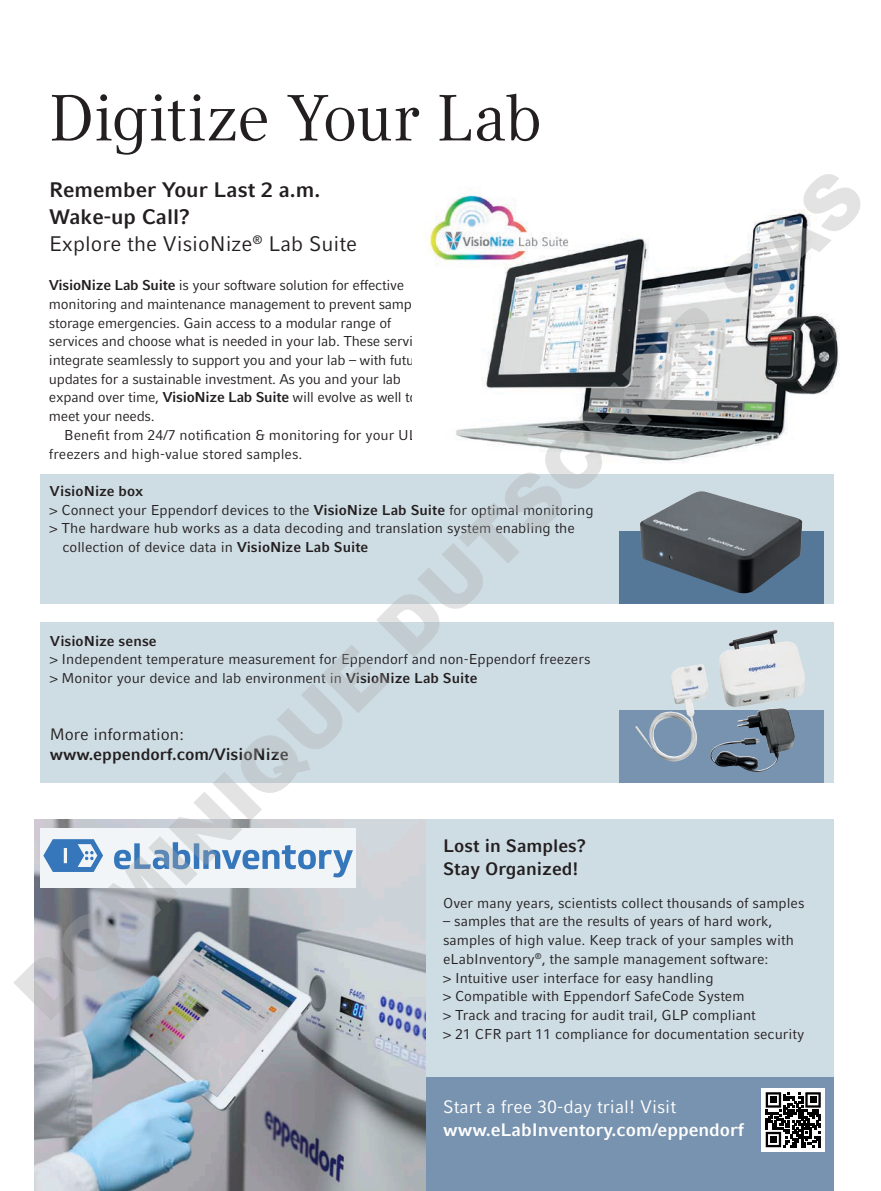
<style>
.page{position:relative;width:881px;height:1191px;background:#fff}
.page>*{position:absolute;margin:0;border:0;box-sizing:border-box;transform-origin:0 0}
.t1{font:900 74.4px "Arial";color:rgb(171 171 171/.33)}
.t2{font:64.5px "Compatil Textfor Eppendorf";letter-spacing:-.005em;color:#231f20}
.t3{font:700 21px/27px "Compatil Factfor Eppendorf";color:#231f20}
.t4{font:700 18px "Compatil Factfor Eppendorf";color:#fff}
.t5{font:700 18px/23px "Compatil Factfor Eppendorf";color:#231f20}
.t6{font:18px "Compatil Factfor Eppendorf";color:#fff}
.t7{font:700 16.5px "Compatil Factfor Eppendorf";color:#231f20}
.t8{font:16.5px "Compatil Factfor Eppendorf";color:#231f20}
.t9{font:14.25px/18.8px "Compatil Factfor Eppendorf";color:#231f20}
.t10{font:14.25px/18.8px "Compatil Factfor Eppendorf";letter-spacing:-.02em;color:#231f20}
.t11{font:700 14.25px "Compatil Factfor Eppendorf";color:#231f20}
.s1{font-weight:400}
.s2{font-weight:700}
</style>
<div class="page">
<div style="left:425px;top:819px;width:408px;height:258px;background:#cedce3"></div>
<div style="left:40px;top:622px;width:793px;height:160px;background:#cedce3"></div>
<div style="left:40px;top:475px;width:793px;height:129px;background:#cedce3"></div>
<div style="left:618px;top:531px;width:205px;height:73px;background:#567898"></div>
<div style="left:618px;top:710px;width:205px;height:72px;background:#7893af"></div>
<div style="left:420px;top:1077px;width:413px;height:114px;background:#7893af"></div>
<div style="left:761px;top:1087px;width:63px;height:64px;background:#fff"></div>
<svg style="left:765px;top:1092px;width:55px;height:55px"></svg>
<div style="left:769px;top:1096px;width:7px;height:7px;background:#000"></div>
<div style="left:809px;top:1096px;width:7px;height:7px;background:#000"></div>
<div style="left:769px;top:1136px;width:7px;height:6px;background:#000"></div>
<img style="left:635px;top:629px;width:170px;height:133px">
<img style="left:34px;top:819px;width:391px;height:372px">
<div style="left:40px;top:828px;width:316px;height:60px;background:#f1f5f7"></div>
<svg style="left:114px;top:842px;width:239px;height:35px"></svg>
<svg style="left:43px;top:839px;width:60px;height:33px"></svg>
<img style="left:640px;top:491px;width:161px;height:102px">
<img style="left:427px;top:189px;width:413px;height:274px">
<h2 class="t2" style="left:49px;top:80px;width:494px">Digitize Your Lab</h2>
<h1 class="t1" style="left:-10px;top:967px;width:1164px;rotate:-45deg">DOMINIQUE DUTSCHER SAS</h1>
<h3 class="t3" style="left:49px;top:176px;width:309px">Remember Your Last 2 a.m.<br>Wake-up Call?<br><span class="s1">Explore the VisioNize</span><sup>®</sup> <span class="s1">Lab Suite</span></h3>
<p class="t10" style="left:49px;top:276px;width:385px"><span class="s2">VisioNize Lab Suite</span> is your software solution for effective monitoring and maintenance management to prevent sample storage emergencies. Gain access to a modular range of services and choose what is needed in your lab. These services integrate seamlessly to support you and your lab – with future updates for a sustainable investment. As you and your lab expand over time, <span class="s2">VisioNize Lab Suite</span> will evolve as well to meet your needs.</p>
<p class="t9" style="left:49px;top:425px;width:377px;text-indent:15px">Benefit from 24/7 notification &amp; monitoring for your ULT freezers and high-value stored samples.</p>
<p class="t11" style="left:50px;top:482px;width:95px">VisioNize box</p>
<p class="t9" style="left:50px;top:500px;width:545px">&gt; Connect your Eppendorf devices to the <span class="s2">VisioNize Lab Suite</span> for optimal monitoring</p>
<p class="t9" style="left:50px;top:519px;width:526px">&gt; The hardware hub works as a data decoding and translation system enabling the</p>
<p class="t9" style="left:62px;top:538px;width:307px">collection of device data in <span class="s2">VisioNize Lab Suite</span></p>
<p class="t11" style="left:50px;top:632px;width:108px">VisioNize sense</p>
<p class="t9" style="left:50px;top:650px;width:542px">&gt; Independent temperature measurement for Eppendorf and non-Eppendorf freezers &gt; Monitor your device and lab environment in <span class="s2">VisioNize Lab Suite</span></p>
<p class="t8" style="left:50px;top:724px;width:136px">More information:</p>
<p class="t7" style="left:50px;top:744px;width:240px">www.eppendorf.com/VisioNize</p>
<p class="t5" style="left:443px;top:834px;width:144px">Lost in Samples?<br>Stay Organized!</p>
<p class="t9" style="left:443px;top:893px;width:363px">Over many years, scientists collect thousands of samples</p>
<p class="t9" style="left:443px;top:912px;width:362px">– samples that are the results of years of hard work, samples of high value. Keep track of your samples with eLabInventory<sup>®</sup>, the sample management software:<br>&gt; Intuitive user interface for easy handling<br>&gt; Compatible with Eppendorf SafeCode System<br>&gt; Track and tracing for audit trail, GLP compliant<br>&gt; 21 CFR part 11 compliance for documentation security</p>
<p class="t6" style="left:443px;top:1096px;width:234px">Start a free 30-day trial! Visit</p>
<p class="t4" style="left:443px;top:1119px;width:302px">www.eLabInventory.com/eppendorf</p>
</div>
